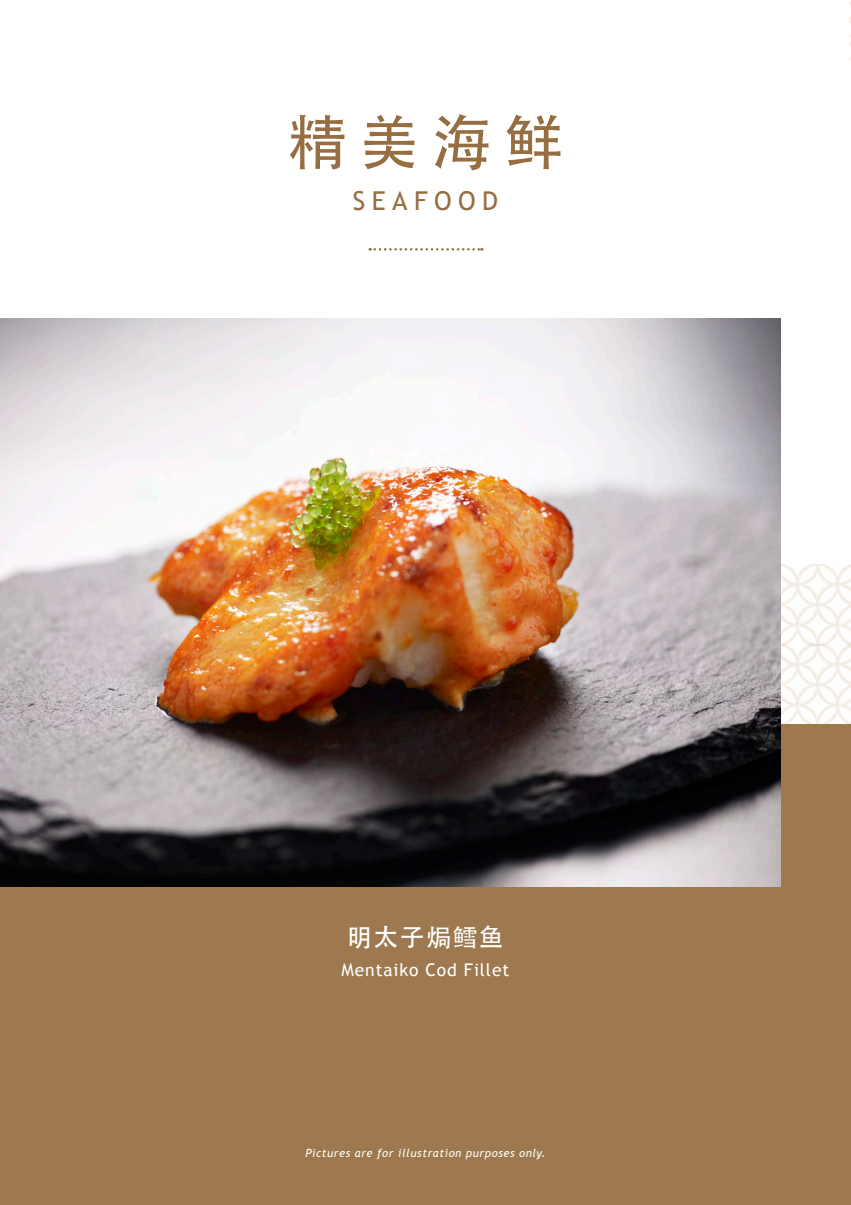
<style>
.page{position:relative;width:851px;height:1205px;background:#fff}
.page>*{position:absolute;margin:0;border:0;box-sizing:border-box;transform-origin:0 0}
.t1{font:60px "Adobe Heiti Std";color:#966e41}
.t2{font:26px "Trebuchet MS";letter-spacing:.25em;color:#966e41}
.t3{font:500 25px "ST Heiti SC";letter-spacing:.05em;color:#fff}
.t4{font:17.5px "Trebuchet MS";letter-spacing:.05em;color:#fff}
.t5{font:italic 11.25px "Trebuchet MS";letter-spacing:.05em;color:#fff}
</style>
<div class="page">
<img style="left:849px;top:3px;width:1px;height:57px">
<img style="left:780px;top:564px;width:70px;height:80px">
<img style="left:780px;top:644px;width:70px;height:81px">
<div style="left:0;top:725px;width:850px;height:480px;background:#9e784e"></div>
<img style="left:0;top:319px;width:780px;height:567px">
<svg style="left:369px;top:248px;width:113px;height:3px"></svg>
<p class="t1" style="left:287px;top:107px;width:277px">精美海鲜</p>
<p class="t2" style="left:352px;top:186px;width:147px">SEAFOOD</p>
<p class="t3" style="left:347px;top:923px;width:158px">明太子焗鳕鱼</p>
<p class="t4" style="left:341px;top:960px;width:169px">Mentaiko Cod Fillet</p>
<p class="t5" style="left:305px;top:1146px;width:241px">Pictures are for illustration purposes only.</p>
</div>
